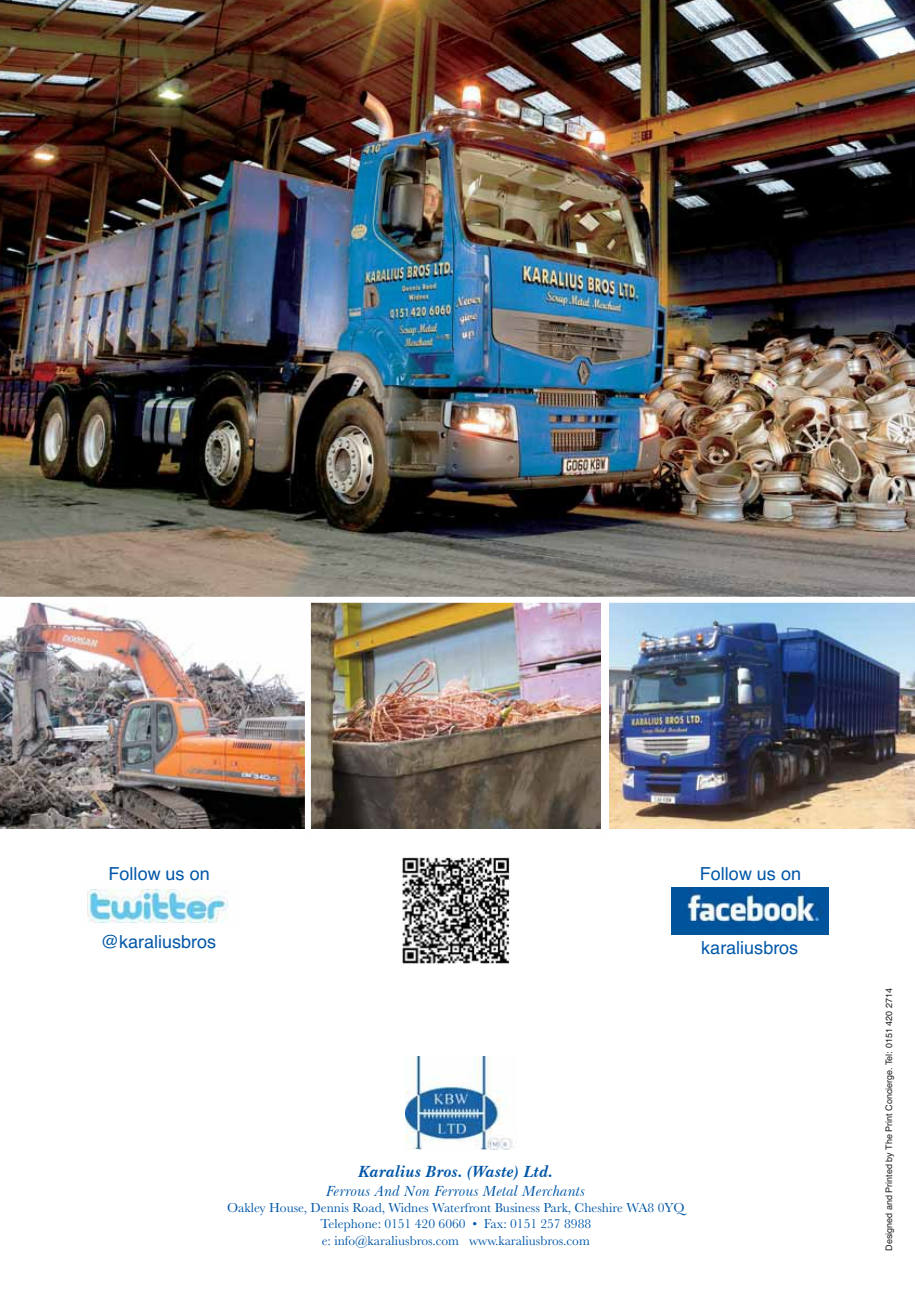
<style>
.page{position:relative;width:915px;height:1298px;background:#fff}
.page>*{position:absolute;margin:0;border:0;box-sizing:border-box;transform-origin:0 0}
.t1{font:18px "Helvetica";letter-spacing:.09em;color:#0057a8}
.t2{font:italic 700 16.5px "Baskerville BT";color:#0057a8}
.t3{font:italic 15px "Baskerville BT";color:#0057a8}
.t4{font:13.5px/16.2px "Baskerville";letter-spacing:.125em;color:#0057a8}
.t5{font:9px "Helvetica";letter-spacing:.085em;color:#201c1d}
</style>
<div class="page">
<img style="left:0;top:603px;width:305px;height:225px">
<img style="left:311px;top:603px;width:289px;height:225px">
<img style="left:609px;top:603px;width:305px;height:225px">
<img style="left:0;top:0;width:914px;height:596px">
<img style="left:671px;top:887px;width:157px;height:47px">
<img style="left:88px;top:889px;width:139px;height:33px">
<img style="left:405px;top:1056px;width:108px;height:93px">
<img style="left:402px;top:857px;width:107px;height:106px">
<h1 class="t1" style="left:109px;top:863px;width:95px">F o llo w u s o n</h1>
<h1 class="t1" style="left:699px;top:863px;width:95px">F o llo w u s o n</h1>
<h1 class="t1" style="left:101px;top:931px;width:110px">@ k a r a liu s b r o s</h1>
<h1 class="t1" style="left:701px;top:937px;width:92px">k a r a liu s b r o s</h1>
<p class="t2" style="left:358px;top:1164px;width:196px">Karalius Bros. (Waste) Ltd.</p>
<p class="t3" style="left:326px;top:1184px;width:260px">Ferrous And Non Ferrous Metal Merchants</p>
<p class="t4" style="left:320px;top:1200px;width:367px;text-indent:-93px">Oa k le y H o u s e , D e n n is Ro a d , Wid n e s Wa t e r fr o n t B u s in e s s P a r k , C h e s h ir e WA 8 0 YQ<br>Te le p h o n e : 0 1 5 1 4 2 0 6 0 6 0 • Fa x : 0 1 5 1 2 5 7 8 9 8 8<br>e : in fo @k a r a liu s b r o s .c o m</p>
<p class="t4" style="left:469px;top:1233px;width:122px">www.k a r a liu s b r o s .c o m</p>
<p class="t5" style="left:883px;top:1250px;width:260px;rotate:-90deg">De s ig n e d a n d P r in te d b y T h e P r in t Co n c ie r g e . T e l: 0 1 5 1 4 2 0 2 7 1 4</p>
</div>
